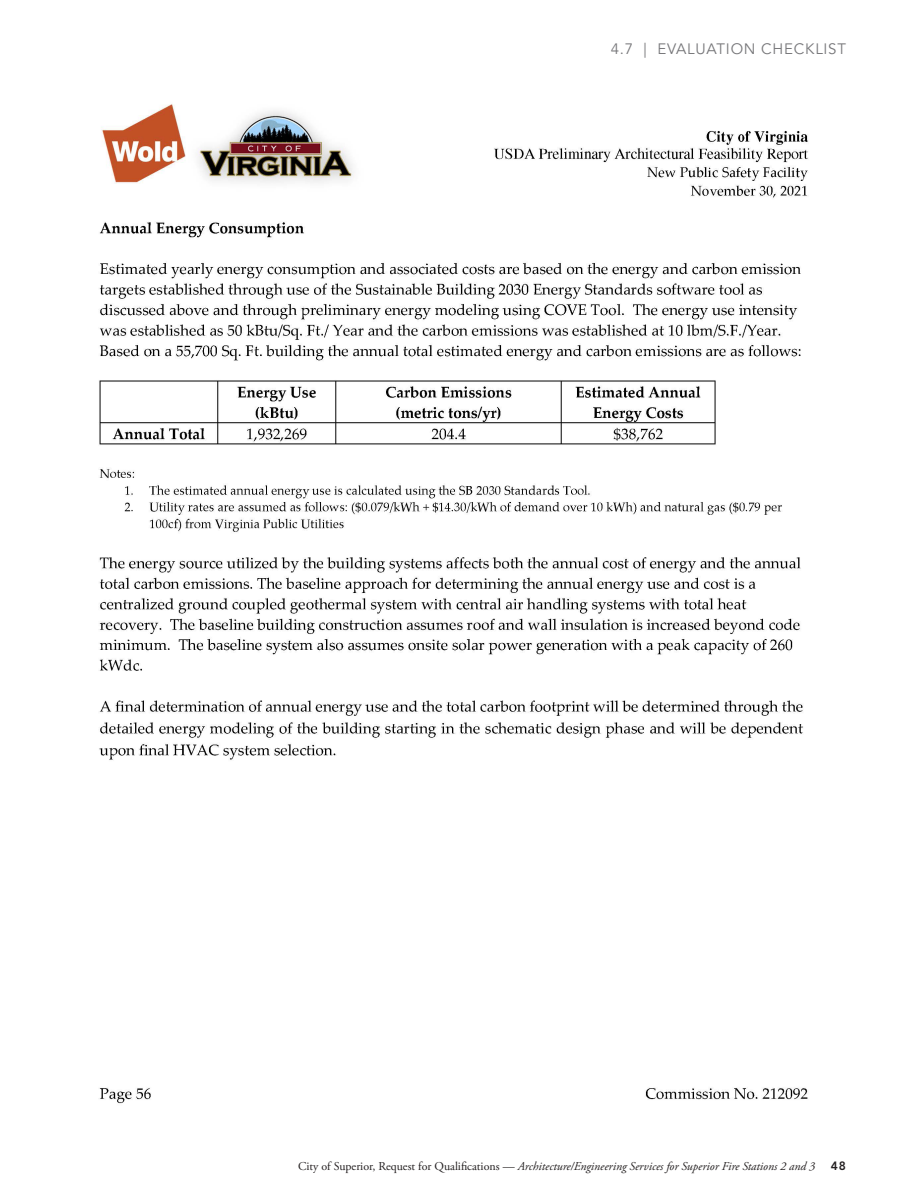
<style>
.page{position:relative;width:918px;height:1188px;background:#fff}
.page>*{position:absolute;margin:0;border:0;box-sizing:border-box;transform-origin:0 0}
.t1{font:15px "Avenir LT Pro";letter-spacing:.05em;color:#77777a}
.t2{font:italic 12px "Adobe Garamond Pro";color:#231f20}
.t3{font:800 12px "Avenir LT Pro";color:#231f20}
.s1{font-style:normal}
</style>
<div class="page">
<img style="left:99px;top:104px;width:709px;height:1000px">
<p class="t1" style="left:611px;top:40px;width:237px">4.7 | EVALUATION CHECKLIST</p>
<p class="t2" style="left:298px;top:1159px;width:519px"><span class="s1">City of Superior, Request for Qualifications —</span> Architecture/Engineering Services for Superior Fire Stations 2 and 3</p>
<p class="t3" style="left:831px;top:1159px;width:17px">48</p>
</div>
